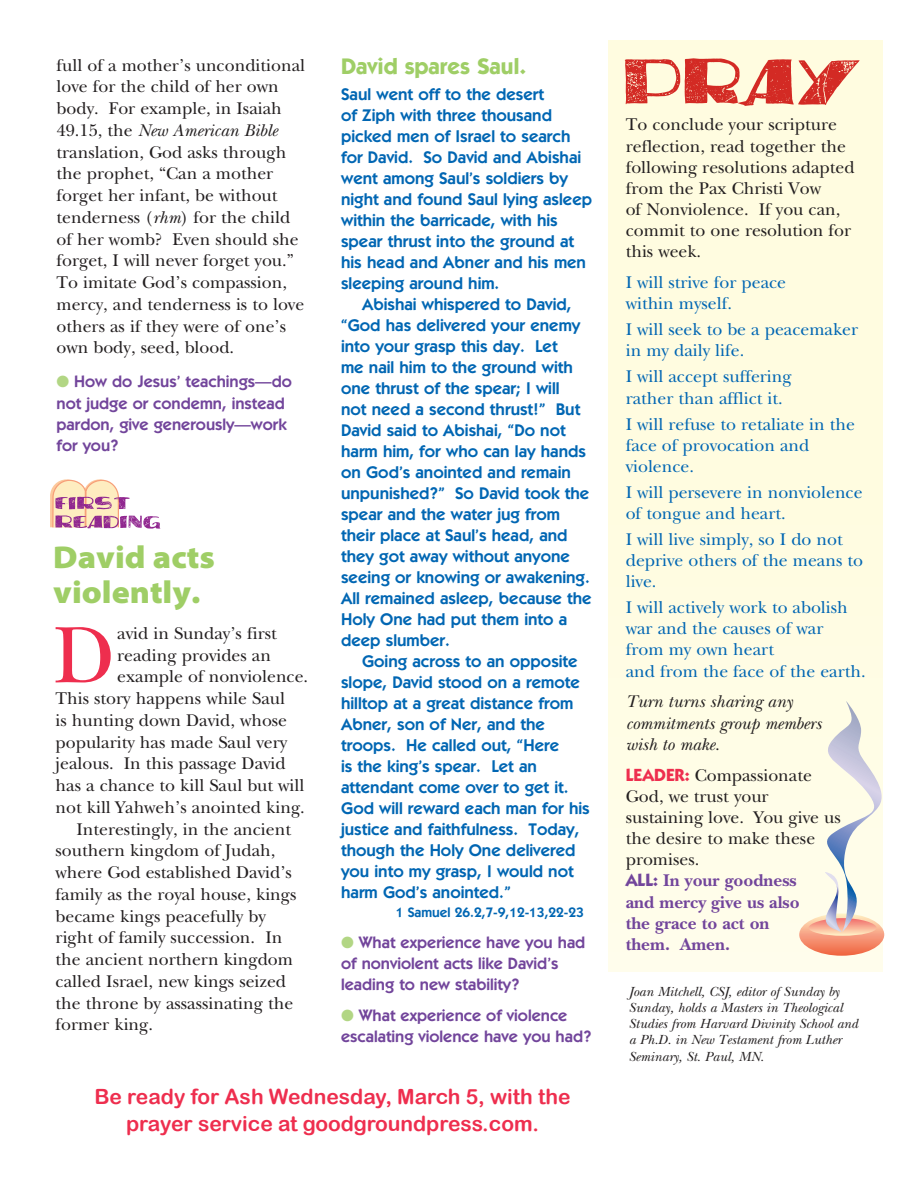
<style>
.page{position:relative;width:918px;height:1188px;background:#fff}
.page>*{position:absolute;margin:0;border:0;box-sizing:border-box;transform-origin:0 0}
.SBS_Text{font:83.55px "New Baskerville Std";color:#ee2e4e}
.t1{font:900 semi-expanded 31.65px/34.5px "Myriad Pro";color:#9fce66}
.SBS_Text-2{font:700 22.65px "ITC Kabel Std";color:#9fce66}
.t2{font:21px/27px "Arial Rounded MT Bold";color:#ee2e4e;text-align:center}
.SBS_Text-3{font:17.7px/21.8px "New Baskerville Std";color:#231f20}
.SBS_Text-4{font:17.7px/21.1px "New Baskerville Std";color:#0166b3}
.SBS_Text-5{font:700 17.7px/21.1px "New Baskerville Std";color:#72459b}
.SBS_Text-6{font:italic 17.7px/21.1px "New Baskerville Std";color:#231f20}
.Gospel{font:600 16.95px/21px "ITC Kabel Std";color:#0166b3}
.SBS_Text-7{font:600 16.5px/21.1px "ITC Kabel Std";color:#72459b}
.Bio_info{font:italic 13.8px/16.2px "New Baskerville Std";color:#231f20}
.Gospel-2{font:600 13.8px "ITC Kabel Std";color:#0166b3}
.s1{font-style:italic}
.s2{color:#b2d684}
.s3{font-family:"ITC Kabel Std";font-weight:700;color:#ee2e4e}
.s4{font-family:"ITC Kabel Std"}
</style>
<div class="page">
<div style="left:608px;top:40px;width:274px;height:932px;background:#fffce0"></div>
<svg style="left:799px;top:701px;width:86px;height:255px"></svg>
<svg style="left:625px;top:58px;width:234px;height:48px"></svg>
<svg style="left:50px;top:479px;width:110px;height:50px"></svg>
<p class="SBS_Text-3" style="left:57px;top:54px;width:250px">full of a mother’s unconditional love for the child of her own body. For example, in Isaiah<br>49.15, the <span class="s1">New American Bible </span>translation, God asks through the prophet, “Can a mother forget her infant, be without tenderness (<span class="s1">rhm</span>) for the child of her womb? Even should she forget, I will never forget you.”<br>To imitate God’s compassion, mercy, and tenderness is to love others as if they were of one’s own body, seed, blood.</p>
<p class="SBS_Text-7" style="left:57px;top:371px;width:237px"><span class="s2">●</span> How do Jesus’ teachings—do not judge or condemn, instead pardon, give generously—work for you?</p>
<p class="t1" style="left:53px;top:539px;width:163px">David acts violently.</p>
<p class="SBS_Text" style="left:53px;top:607px;width:63px">D</p>
<p class="SBS_Text-3" style="left:117px;top:622px;width:161px">avid in Sunday’s first</p>
<p class="SBS_Text-3" style="left:117px;top:644px;width:155px">reading provides an</p>
<p class="SBS_Text-3" style="left:117px;top:666px;width:193px">example of nonviolence.</p>
<p class="SBS_Text-3" style="left:56px;top:688px;width:231px">This story happens while Saul</p>
<p class="SBS_Text-3" style="left:56px;top:709px;width:233px">is hunting down David, whose</p>
<p class="SBS_Text-3" style="left:56px;top:731px;width:233px">popularity has made Saul very</p>
<p class="SBS_Text-3" style="left:56px;top:753px;width:232px">jealous. In this passage David</p>
<p class="SBS_Text-3" style="left:56px;top:775px;width:250px">has a chance to kill Saul but will</p>
<p class="SBS_Text-3" style="left:56px;top:796px;width:251px">not kill Yahweh’s anointed king.</p>
<p class="SBS_Text-3" style="left:56px;top:818px;width:242px;text-indent:21px">Interestingly, in the ancient southern kingdom of Judah, where God established David’s family as the royal house, kings became kings peacefully by right of family succession. In the ancient northern kingdom called Israel, new kings seized the throne by assassinating the former king.</p>
<p class="SBS_Text-2" style="left:341px;top:52px;width:187px">David spares Saul.</p>
<p class="Gospel" style="left:341px;top:83px;width:253px">Saul went off to the desert<br>of Ziph with three thousand picked men of Israel to search for David. So David and Abishai went among Saul’s soldiers by night and found Saul lying asleep within the barricade, with his spear thrust into the ground at his head and Abner and his men sleeping around him.</p>
<p class="Gospel" style="left:341px;top:293px;width:252px;text-indent:21px">Abishai whispered to David, “God has delivered your enemy into your grasp this day. Let<br>me nail him to the ground with one thrust of the spear; I will<br>not need a second thrust!” But<br>David said to Abishai, “Do not harm him, for who can lay hands on God’s anointed and remain unpunished?” So David took the spear and the water jug from their place at Saul’s head, and they got away without anyone seeing or knowing or awakening.<br>All remained asleep, because the<br>Holy One had put them into a deep slumber.</p>
<p class="Gospel" style="left:341px;top:650px;width:250px;text-indent:21px">Going across to an opposite slope, David stood on a remote hilltop at a great distance from<br>Abner, son of Ner, and the troops. He called out, “Here<br>is the king’s spear. Let an attendant come over to get it.<br>God will reward each man for his justice and faithfulness. Today, though the Holy One delivered you into my grasp, I would not harm God’s anointed.”</p>
<p class="Gospel-2" style="left:396px;top:904px;width:189px">1 Samuel 26.2,7-9,12-13,22-23</p>
<p class="SBS_Text-7" style="left:341px;top:932px;width:246px"><span class="s2">●</span> What experience have you had of nonviolent acts like David’s leading to new stability?</p>
<p class="SBS_Text-7" style="left:341px;top:1005px;width:252px"><span class="s2">●</span> What experience of violence escalating violence have you had?</p>
<p class="t2" style="left:94px;top:1083px;width:478px">Be ready for Ash Wednesday, March 5, with the prayer service at goodgroundpress.com.</p>
<p class="SBS_Text-3" style="left:626px;top:114px;width:230px;line-height:21.1px">To conclude your scripture reflection, read together the following resolutions adapted from the Pax Christi Vow<br>of Nonviolence. If you can, commit to one resolution for this week.</p>
<p class="SBS_Text-4" style="left:626px;top:272px;width:162px">I will strive for peace</p>
<p class="SBS_Text-4" style="left:626px;top:293px;width:108px">within myself.</p>
<p class="SBS_Text-4" style="left:626px;top:319px;width:234px">I will seek to be a peacemaker in my daily life.</p>
<p class="SBS_Text-4" style="left:626px;top:366px;width:167px">I will accept suffering</p>
<p class="SBS_Text-4" style="left:626px;top:387px;width:159px">rather than afflict it.</p>
<p class="SBS_Text-4" style="left:626px;top:413px;width:231px">I will refuse to retaliate in the</p>
<p class="SBS_Text-4" style="left:626px;top:435px;width:185px">face of provocation and violence.</p>
<p class="SBS_Text-4" style="left:626px;top:482px;width:238px">I will persevere in nonviolence of tongue and heart.</p>
<p class="SBS_Text-4" style="left:626px;top:529px;width:239px">I will live simply, so I do not deprive others of the means to live.</p>
<p class="SBS_Text-4" style="left:626px;top:597px;width:224px">I will actively work to abolish war and the causes of war</p>
<p class="SBS_Text-4" style="left:626px;top:639px;width:150px">from my own heart</p>
<p class="SBS_Text-4" style="left:626px;top:660px;width:241px">and from the face of the earth.</p>
<p class="SBS_Text-6" style="left:626px;top:691px;width:197px">Turn turns sharing any commitments group members wish to make.</p>
<p class="SBS_Text-3" style="left:626px;top:765px;width:217px;line-height:21.1px"><span class="s3">LEADER:</span> Compassionate<br>God, we trust your sustaining love. You give us the desire to make these promises.</p>
<p class="SBS_Text-5" style="left:626px;top:870px;width:175px"><span class="s4">ALL:</span> In your goodness and mercy give us also the grace to act on them. Amen.</p>
<p class="Bio_info" style="left:629px;top:983px;width:231px">Joan Mitchell, CSJ, editor of Sunday by Sunday, holds a Masters in Theological Studies from Harvard Divinity School and a Ph.D. in New Testament from Luther Seminary, St. Paul, MN.</p>
</div>
